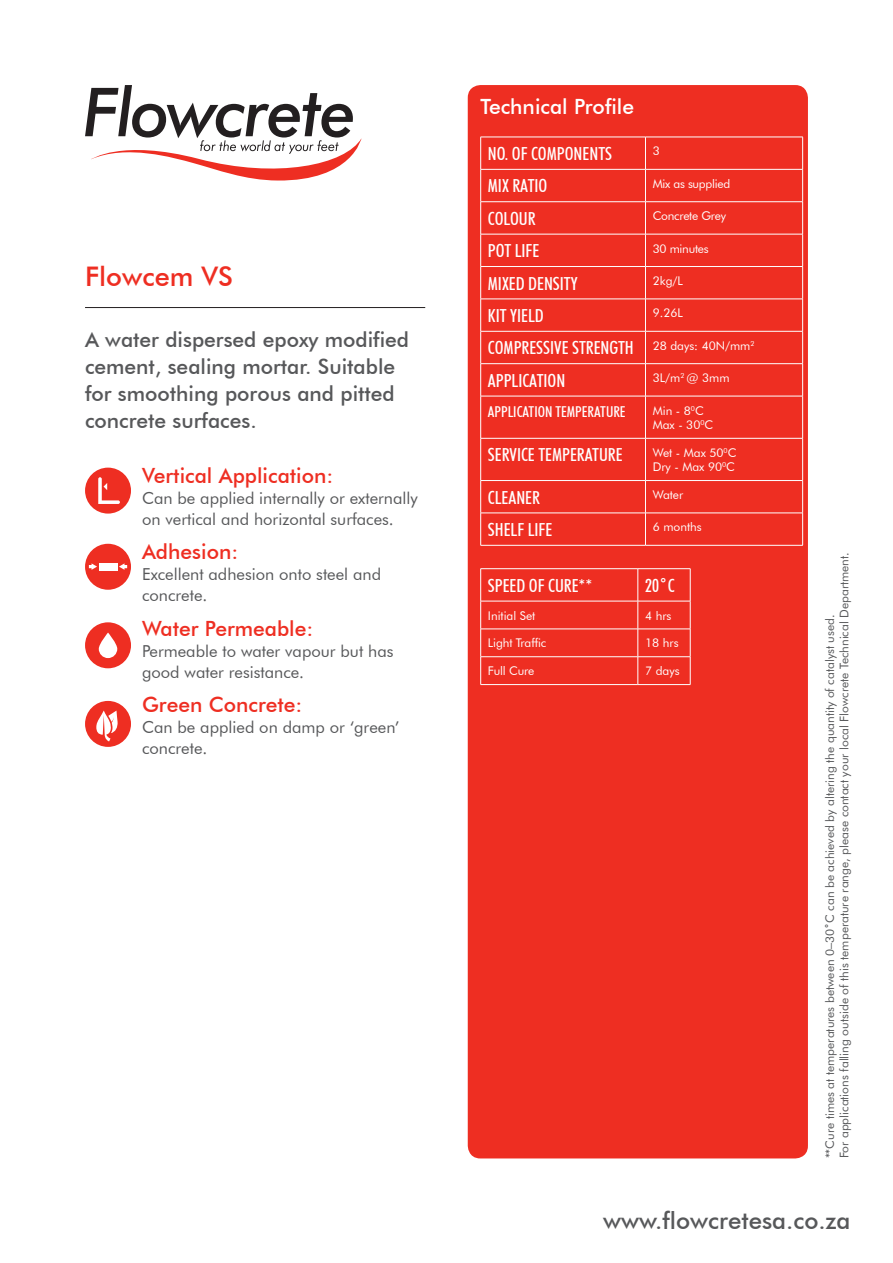
<style>
.page{position:relative;width:893px;height:1263px;background:#fff}
.page>*{position:absolute;margin:0;border:0;box-sizing:border-box;transform-origin:0 0}
.t1{font:500 27px "Futura BT";color:#ee2e22}
.t2{font:500 24px "Futura BT";color:#57585a}
.t3{font:500 21px/27px "Futura BT";color:#57585a}
.t4{font:500 21px "Futura BT";color:#ee2e22}
.t5{font:500 21px "Futura BT";color:#fff}
.t6{font:500 condensed 18px "Futura BT";color:#fff}
.t7{font:16.5px/21px "Futura BT";color:#57585a}
.t8{font:500 condensed 15px "Futura BT";color:#fff}
.t9{font:12px/14.4px "Futura BT";color:#57585a}
.t10{font:12px "Futura BT";color:#fff}
.t11{font:12px "Futura BT";letter-spacing:-.02em;color:#fff}
</style>
<div class="page">
<svg style="left:85px;top:85px;width:276px;height:96px"></svg>
<hr style="left:85px;top:307px;width:340px;height:1px;background:#231f20">
<div style="left:468px;top:85px;width:340px;height:1073px;background:#ee2e22;border-radius:13px"></div>
<hr style="left:480px;top:266px;width:165px;height:1px;background:#fff">
<hr style="left:480px;top:267px;width:1px;height:32px;background:#fff">
<hr style="left:645px;top:266px;width:158px;height:1px;background:#fff">
<hr style="left:645px;top:267px;width:1px;height:32px;background:#fff">
<hr style="left:802px;top:267px;width:1px;height:32px;background:#fff">
<hr style="left:480px;top:299px;width:165px;height:1px;background:#fff">
<hr style="left:480px;top:299px;width:1px;height:32px;background:#fff">
<hr style="left:645px;top:299px;width:158px;height:1px;background:#fff">
<hr style="left:645px;top:299px;width:1px;height:32px;background:#fff">
<hr style="left:802px;top:299px;width:1px;height:32px;background:#fff">
<hr style="left:480px;top:331px;width:165px;height:1px;background:#fff">
<hr style="left:480px;top:331px;width:1px;height:32px;background:#fff">
<hr style="left:645px;top:331px;width:158px;height:1px;background:#fff">
<hr style="left:645px;top:331px;width:1px;height:32px;background:#fff">
<hr style="left:802px;top:331px;width:1px;height:32px;background:#fff">
<hr style="left:480px;top:363px;width:165px;height:1px;background:#fff">
<hr style="left:480px;top:364px;width:1px;height:32px;background:#fff">
<hr style="left:645px;top:363px;width:158px;height:1px;background:#fff">
<hr style="left:645px;top:364px;width:1px;height:32px;background:#fff">
<hr style="left:802px;top:364px;width:1px;height:32px;background:#fff">
<hr style="left:480px;top:396px;width:165px;height:1px;background:#fff">
<hr style="left:480px;top:396px;width:1px;height:42px;background:#fff">
<hr style="left:645px;top:396px;width:158px;height:1px;background:#fff">
<hr style="left:645px;top:396px;width:1px;height:42px;background:#fff">
<hr style="left:802px;top:396px;width:1px;height:42px;background:#fff">
<hr style="left:480px;top:438px;width:165px;height:1px;background:#fff">
<hr style="left:480px;top:438px;width:1px;height:42px;background:#fff">
<hr style="left:645px;top:438px;width:158px;height:1px;background:#fff">
<hr style="left:645px;top:438px;width:1px;height:42px;background:#fff">
<hr style="left:802px;top:438px;width:1px;height:42px;background:#fff">
<hr style="left:480px;top:480px;width:165px;height:1px;background:#fff">
<hr style="left:480px;top:481px;width:1px;height:32px;background:#fff">
<hr style="left:645px;top:480px;width:158px;height:1px;background:#fff">
<hr style="left:645px;top:481px;width:1px;height:32px;background:#fff">
<hr style="left:802px;top:481px;width:1px;height:32px;background:#fff">
<hr style="left:480px;top:513px;width:165px;height:1px;background:#fff">
<hr style="left:480px;top:513px;width:1px;height:32px;background:#fff">
<hr style="left:645px;top:513px;width:158px;height:1px;background:#fff">
<hr style="left:645px;top:513px;width:1px;height:32px;background:#fff">
<hr style="left:802px;top:513px;width:1px;height:32px;background:#fff">
<hr style="left:480px;top:545px;width:165px;height:1px;background:#fff">
<hr style="left:645px;top:545px;width:158px;height:1px;background:#fff">
<hr style="left:480px;top:169px;width:165px;height:1px;background:#fff">
<hr style="left:480px;top:170px;width:1px;height:32px;background:#fff">
<hr style="left:645px;top:169px;width:158px;height:1px;background:#fff">
<hr style="left:645px;top:170px;width:1px;height:32px;background:#fff">
<hr style="left:802px;top:170px;width:1px;height:32px;background:#fff">
<hr style="left:480px;top:201px;width:165px;height:1px;background:#fff">
<hr style="left:480px;top:202px;width:1px;height:32px;background:#fff">
<hr style="left:645px;top:201px;width:158px;height:1px;background:#fff">
<hr style="left:645px;top:202px;width:1px;height:32px;background:#fff">
<hr style="left:802px;top:202px;width:1px;height:32px;background:#fff">
<hr style="left:480px;top:234px;width:165px;height:1px;background:#fff">
<hr style="left:480px;top:234px;width:1px;height:32px;background:#fff">
<hr style="left:645px;top:234px;width:158px;height:1px;background:#fff">
<hr style="left:645px;top:234px;width:1px;height:32px;background:#fff">
<hr style="left:802px;top:234px;width:1px;height:32px;background:#fff">
<hr style="left:480px;top:137px;width:165px;height:1px;background:#fff">
<hr style="left:480px;top:137px;width:1px;height:32px;background:#fff">
<hr style="left:645px;top:137px;width:158px;height:1px;background:#fff">
<hr style="left:645px;top:137px;width:1px;height:32px;background:#fff">
<hr style="left:802px;top:137px;width:1px;height:32px;background:#fff">
<hr style="left:480px;top:568px;width:158px;height:1px;background:#fff">
<hr style="left:480px;top:569px;width:1px;height:32px;background:#fff">
<hr style="left:638px;top:568px;width:52px;height:1px;background:#fff">
<hr style="left:638px;top:569px;width:1px;height:32px;background:#fff">
<hr style="left:690px;top:569px;width:1px;height:32px;background:#fff">
<hr style="left:480px;top:601px;width:158px;height:1px;background:#fff">
<hr style="left:638px;top:601px;width:52px;height:1px;background:#fff">
<hr style="left:480px;top:629px;width:158px;height:1px;background:#fff">
<hr style="left:638px;top:629px;width:52px;height:1px;background:#fff">
<hr style="left:480px;top:656px;width:158px;height:1px;background:#fff">
<svg style="left:480px;top:601px;width:1px;height:83px"></svg>
<hr style="left:638px;top:656px;width:52px;height:1px;background:#fff">
<svg style="left:638px;top:601px;width:1px;height:83px"></svg>
<svg style="left:690px;top:601px;width:1px;height:83px"></svg>
<hr style="left:480px;top:684px;width:158px;height:1px;background:#fff">
<hr style="left:638px;top:684px;width:52px;height:1px;background:#fff">
<div style="left:85px;top:468px;width:46px;height:46px;background:#ee2e22;border-radius:50%"></div>
<svg style="left:98px;top:477px;width:22px;height:27px"></svg>
<div style="left:85px;top:544px;width:46px;height:46px;background:#ee2e22;border-radius:50%"></div>
<hr style="left:99px;top:567px;width:18px;height:4px;background:#fff">
<hr style="left:99px;top:563px;width:18px;height:3px;background:#fff">
<svg style="left:89px;top:563px;width:8px;height:7px"></svg>
<svg style="left:119px;top:563px;width:8px;height:7px"></svg>
<div style="left:85px;top:622px;width:46px;height:46px;background:#ee2e22;border-radius:50%"></div>
<svg style="left:99px;top:632px;width:18px;height:26px"></svg>
<div style="left:85px;top:701px;width:46px;height:46px;background:#ee2e22;border-radius:50%"></div>
<svg style="left:96px;top:710px;width:22px;height:31px"></svg>
<p class="t1" style="left:85px;top:260px;width:149px">Flowcem VS</p>
<p class="t3" style="left:85px;top:326px;width:326px">A water dispersed epoxy modified cement, sealing mortar. Suitable for smoothing porous and pitted concrete surfaces.</p>
<p class="t4" style="left:142px;top:462px;width:193px">Vertical Application:</p>
<p class="t7" style="left:142px;top:487px;width:277px">Can be applied internally or externally on vertical and horizontal surfaces.</p>
<p class="t4" style="left:142px;top:539px;width:98px">Adhesion:</p>
<p class="t7" style="left:142px;top:563px;width:241px">Excellent adhesion onto steel and concrete.</p>
<p class="t4" style="left:142px;top:615px;width:173px">Water Permeable:</p>
<p class="t7" style="left:142px;top:640px;width:253px">Permeable to water vapour but has good water resistance.</p>
<p class="t4" style="left:142px;top:692px;width:162px">Green Concrete:</p>
<p class="t7" style="left:142px;top:717px;width:259px">Can be applied on damp or ‘green’ concrete.</p>
<p class="t5" style="left:480px;top:94px;width:155px">Technical Profile</p>
<p class="t6" style="left:488px;top:143px;width:126px">NO. OF COMPONENTS</p>
<p class="t10" style="left:653px;top:144px;width:9px">3</p>
<p class="t6" style="left:488px;top:175px;width:61px">MIX RATIO</p>
<p class="t11" style="left:653px;top:176px;width:79px">Mix as supplied</p>
<p class="t6" style="left:488px;top:207px;width:49px">COLOUR</p>
<p class="t11" style="left:653px;top:209px;width:75px">Concrete Grey</p>
<p class="t6" style="left:488px;top:240px;width:53px">POT LIFE</p>
<p class="t11" style="left:653px;top:241px;width:58px">30 minutes</p>
<p class="t6" style="left:488px;top:272px;width:91px">MIXED DENSITY</p>
<p class="t10" style="left:653px;top:273px;width:32px">2kg/L</p>
<p class="t6" style="left:488px;top:305px;width:57px">KIT YIELD</p>
<p class="t10" style="left:653px;top:306px;width:32px">9.26L</p>
<p class="t6" style="left:488px;top:337px;width:147px">COMPRESSIVE STRENGTH</p>
<p class="t10" style="left:653px;top:338px;width:103px">28 days: 40N/mm<sup>2</sup></p>
<p class="t6" style="left:488px;top:369px;width:79px">APPLICATION</p>
<p class="t10" style="left:653px;top:371px;width:78px">3L/m<sup>2</sup> @ 3mm</p>
<p class="t8" style="left:488px;top:402px;width:139px">APPLICATION TEMPERATURE</p>
<p class="t10" style="left:653px;top:403px;width:53px">Min - 8<sup>0</sup>C</p>
<p class="t10" style="left:653px;top:417px;width:62px">Max - 30<sup>0</sup>C</p>
<p class="t6" style="left:488px;top:444px;width:136px">SERVICE TEMPERATURE</p>
<p class="t10" style="left:653px;top:445px;width:85px">Wet - Max 50<sup>0</sup>C</p>
<p class="t10" style="left:653px;top:460px;width:84px">Dry - Max 90<sup>0</sup>C</p>
<p class="t6" style="left:488px;top:486px;width:54px">CLEANER</p>
<p class="t10" style="left:653px;top:487px;width:32px">Water</p>
<p class="t6" style="left:488px;top:519px;width:66px">SHELF LIFE</p>
<p class="t10" style="left:653px;top:520px;width:50px">6 months</p>
<p class="t6" style="left:488px;top:574px;width:106px">SPEED OF CURE**</p>
<p class="t6" style="left:645px;top:574px;width:31px">20˚C</p>
<p class="t10" style="left:488px;top:608px;width:49px">Initial Set</p>
<p class="t10" style="left:645px;top:608px;width:28px">4 hrs</p>
<p class="t10" style="left:488px;top:636px;width:60px">Light Traffic</p>
<p class="t10" style="left:645px;top:636px;width:35px">18 hrs</p>
<p class="t10" style="left:488px;top:664px;width:48px">Full Cure</p>
<p class="t10" style="left:645px;top:664px;width:36px">7 days</p>
<p class="t9" style="left:822px;top:1158px;width:608px;rotate:-90deg">**Cure times at temperatures between 0–30˚C can be achieved by altering the quantity of catalyst used.<br>For applications falling outside of this temperature range, please contact your local Flowcrete Technical Department.</p>
<h2 class="t2" style="left:603px;top:1206px;width:249px">www.flowcretesa.co.za</h2>
</div>
